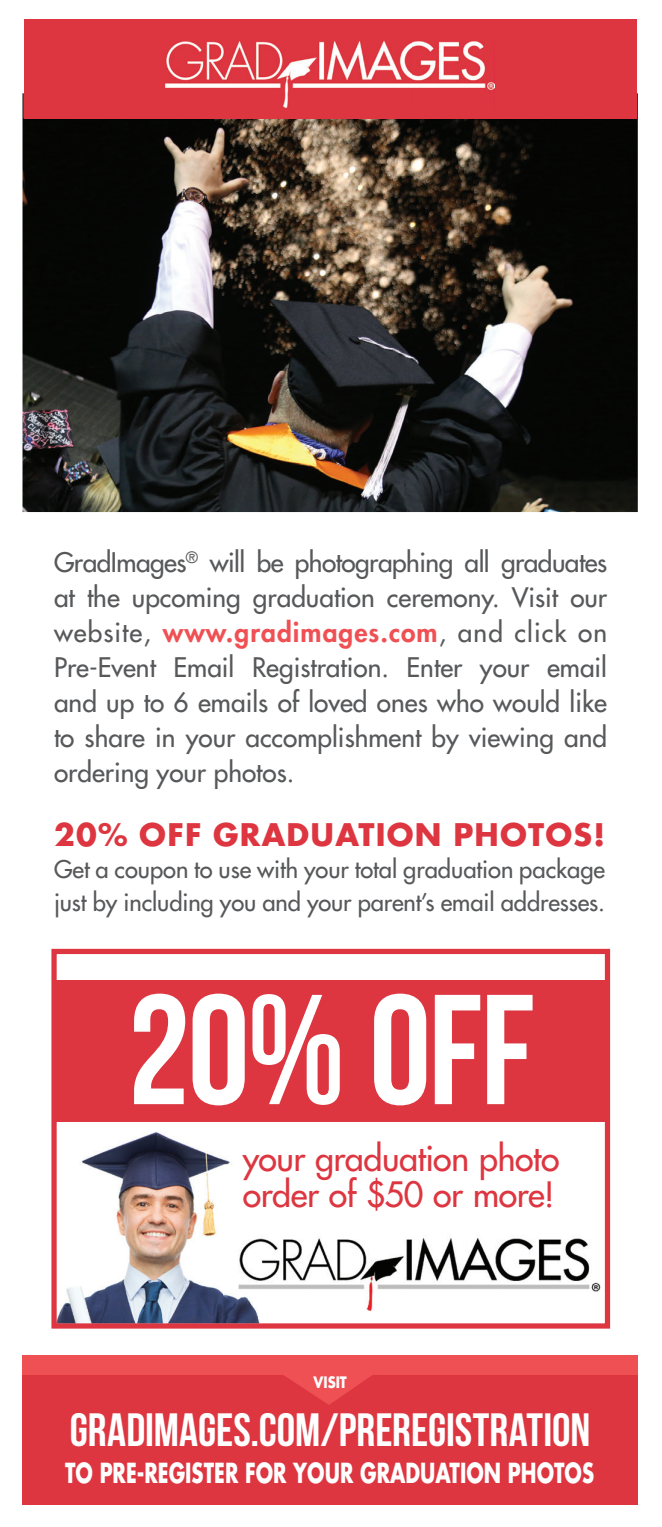
<style>
.page{position:relative;width:662px;height:1527px;background:#fff}
.page>*{position:absolute;margin:0;border:0;box-sizing:border-box;transform-origin:0 0}
.t1{font:700 156px "Bebas Neue";color:#fff}
.t2{font:700 46.75px "Bebas Neue";color:#fff}
.t3{font:500 34px/36.8px "Futura Std";letter-spacing:-.01em;color:#dd3640}
.t4{font:700 30.25px "Futura Std";letter-spacing:.04em;color:#dd3640}
.t5{font:700 27px "Futura Std";color:#fff;scale:.73 1}
.t6{font:500 26.25px/35px "Futura Std";color:#57585a;text-align:justify}
.t7{font:500 23.75px/32.5px "Futura Std";letter-spacing:-.005em;color:#57585a}
.t8{font:700 15.5px "Futura Std";color:#fff;scale:.85 1}
.s1{font-weight:800;color:#ef5053}
</style>
<div class="page">
<img style="left:22px;top:93px;width:616px;height:419px">
<div style="left:24px;top:19px;width:612px;height:99px;background:#dd3640"></div>
<img style="left:166px;top:41px;width:328px;height:66px">
<img style="left:57px;top:1121px;width:203px;height:201px">
<div style="left:51px;top:948px;width:559px;height:380px;border:5px solid #dd3640"></div>
<div style="left:54px;top:979px;width:556px;height:142px;background:#dd3640"></div>
<img style="left:224px;top:1220px;width:377px;height:95px">
<div style="left:22px;top:1373px;width:616px;height:131px;background:#dd3640"></div>
<div style="left:23px;top:1354px;width:615px;height:20px;background:#ef5053"></div>
<svg style="left:270px;top:1374px;width:115px;height:30px"></svg>
<p class="t6" style="left:54px;top:544px;width:554px">GradImages<sup>®</sup> will be photographing all graduates at the upcoming graduation ceremony. Visit our website, <span class="s1">www.gradimages.com</span>, and click on Pre-Event Email Registration. Enter your email and up to 6 emails of loved ones who would like to share in your accomplishment by viewing and ordering your photos.</p>
<p class="t4" style="left:54px;top:814px;width:552px">20% OFF GRADUATION PHOTOS!</p>
<p class="t7" style="left:54px;top:853px;width:552px">Get a coupon to use with your total graduation package just by including you and your parent’s email addresses.</p>
<h1 class="t1" style="left:128px;top:964px;width:408px">20% OFF</h1>
<p class="t3" style="left:243px;top:1139px;width:318px">your graduation photo order of $50 or more!</p>
<p class="t8" style="left:313px;top:1371px;width:41px">VISIT</p>
<h2 class="t2" style="left:70px;top:1403px;width:522px">GRADIMAGES.COM/PREREGISTRATION</h2>
<p class="t5" style="left:65px;top:1454px;width:726px">TO PRE-REGISTER FOR YOUR GRADUATION PHOTOS</p>
</div>
